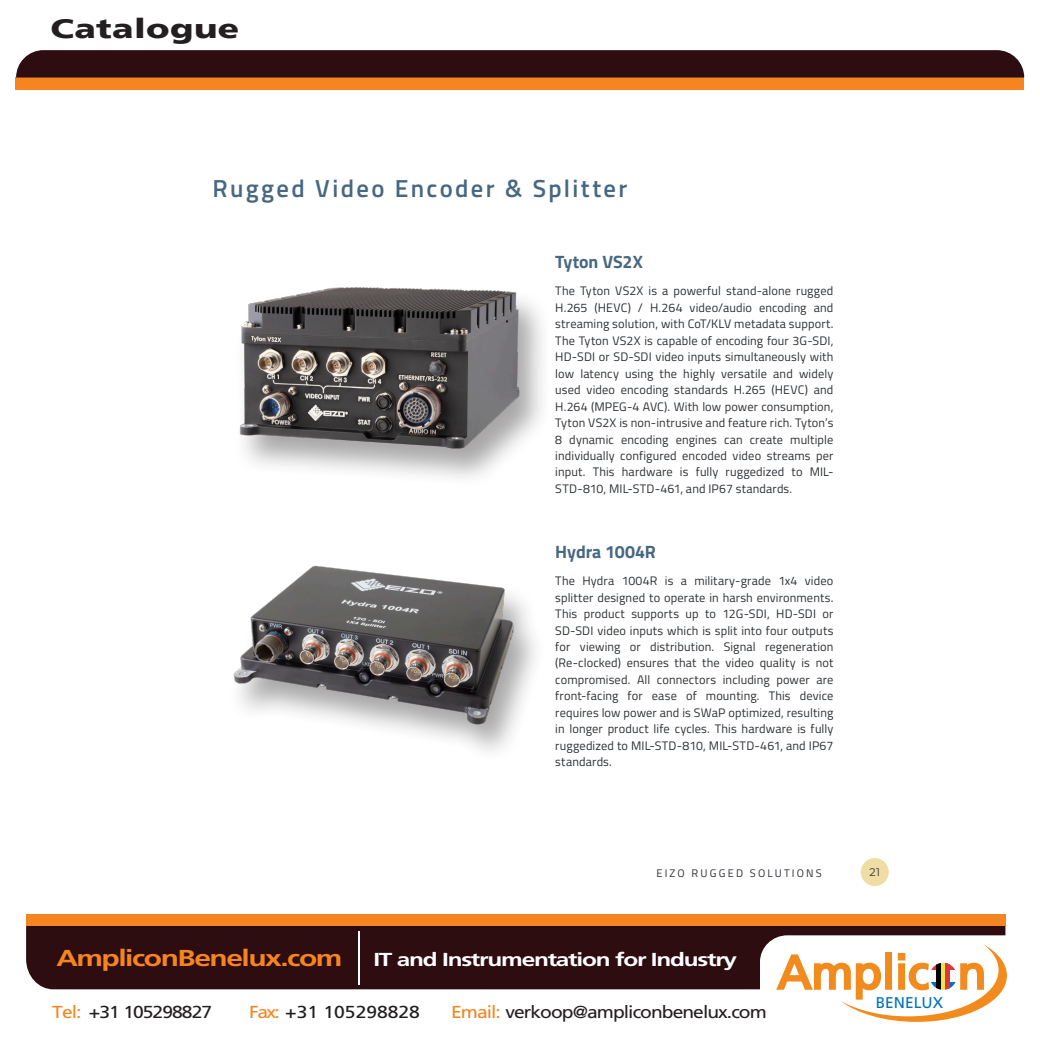
<style>
.page{position:relative;width:1040px;height:1040px;background:#fff}
.page>*{position:absolute;margin:0;border:0;box-sizing:border-box;transform-origin:0 0}
.t1{font:900 27.12px "Frutiger LT";letter-spacing:.01em;color:#231f20;scale:1.3 1}
.Heading{font:600 24.68px "Titillium Web";letter-spacing:.095em;color:#476882}
.t2{font:700 23.1px "Frutiger";letter-spacing:-.05em;color:#f58520;scale:1.3 1}
.t3{font:700 18.72px "Frutiger";letter-spacing:-.05em;color:#fff;scale:1.3 1}
.Headline_-_SemiBold__Align_Left{font:700 17.85px "Titillium Web";letter-spacing:-.005em;color:#476882}
.t4{font:17.32px "Frutiger";letter-spacing:-.05em;color:#231f20;scale:1.11 1}
.t5{font:17.32px "Frutiger";color:#201d1e;scale:1.11 1}
.t6{font:15.58px "Frutiger";color:#0072bc}
.Body_Text_-_Regular__Justify{font:12.25px/16.4px "Titillium Web";letter-spacing:.01em;color:#2d3135;text-align:justify}
.t7{font:11.03px "Titillium Web";letter-spacing:.2em;color:#2d3135}
.t8{font:11.03px "Montserrat";color:#2d3135}
.s1{color:#f58520}
</style>
<div class="page">
<img style="left:239px;top:287px;width:303px;height:186px">
<img style="left:233px;top:565px;width:303px;height:185px">
<div style="left:860px;top:858px;width:28px;height:28px;background:#f0dca5;border-radius:50%"></div>
<div style="left:16px;top:78px;width:1008px;height:12px;background:#f58520"></div>
<svg style="left:16px;top:50px;width:1008px;height:28px;background:#331313"></svg>
<div style="left:26px;top:926px;width:979px;height:63px;background:#2d0d0f"></div>
<div style="left:26px;top:914px;width:979px;height:12px;background:#f58520"></div>
<hr style="left:358px;top:931px;width:1px;height:53px;background:#fff">
<svg style="left:776px;top:944px;width:230px;height:77px"></svg>
<svg style="left:930px;top:963px;width:26px;height:7px"></svg>
<div style="left:929px;top:970px;width:27px;height:12px;background:#fcf8f9"></div>
<svg style="left:930px;top:982px;width:26px;height:6px"></svg>
<div style="left:936px;top:962px;width:5px;height:27px;background:#040503"></div>
<hr style="left:941px;top:962px;width:4px;height:27px;background:#f2e24e">
<hr style="left:945px;top:962px;width:4px;height:27px;background:#da3741">
<h1 class="t1" style="left:51px;top:12px;width:147px">Catalogue</h1>
<p class="Heading" style="left:212px;top:170px;width:416px">Rugged Video Encoder &amp; Splitter</p>
<p class="Headline_-_SemiBold__Align_Left" style="left:555px;top:248px;width:89px">Tyton VS2X</p>
<p class="Body_Text_-_Regular__Justify" style="left:555px;top:282px;width:280px">The Tyton VS2X is a powerful stand-alone rugged H.265 (HEVC) / H.264 video/audio encoding and streaming solution, with CoT/KLV metadata support.<br>The Tyton VS2X is capable of encoding four 3G-SDI, HD-SDI or SD-SDI video inputs simultaneously with low latency using the highly versatile and widely used video encoding standards H.265 (HEVC) and H.264 (MPEG-4 AVC). With low power consumption, Tyton VS2X is non-intrusive and feature rich. Tyton’s 8 dynamic encoding engines can create multiple individually configured encoded video streams per input. This hardware is fully ruggedized to MIL-STD-810, MIL-STD-461, and IP67 standards.</p>
<p class="Headline_-_SemiBold__Align_Left" style="left:555px;top:538px;width:102px">Hydra 1004R</p>
<p class="Body_Text_-_Regular__Justify" style="left:555px;top:572px;width:280px">The Hydra 1004R is a military-grade 1x4 video splitter designed to operate in harsh environments.<br>This product supports up to 12G-SDI, HD-SDI or SD-SDI video inputs which is split into four outputs for viewing or distribution. Signal regeneration (Re-clocked) ensures that the video quality is not compromised. All connectors including power are front-facing for ease of mounting. This device requires low power and is SWaP optimized, resulting in longer product life cycles. This hardware is fully ruggedized to MIL-STD-810, MIL-STD-461, and IP67 standards.</p>
<p class="t7" style="left:656px;top:865px;width:167px">EIZO RUGGED SOLUTIONS</p>
<p class="t8" style="left:869px;top:864px;width:12px">21</p>
<h3 class="t2" style="left:56px;top:944px;width:222px">AmpliconBenelux.com</h3>
<h3 class="t3" style="left:373px;top:948px;width:281px">IT and Instrumentation for Industry</h3>
<h3 class="t4" style="left:52px;top:1001px;width:145px"><span class="s1">Tel:</span> +31 105298827</h3>
<h3 class="t5" style="left:249px;top:1001px;width:155px"><span class="s1">Fax:</span> +31 105298828</h3>
<h3 class="t4" style="left:451px;top:1001px;width:286px"><span class="s1">Email:</span> verkoop@ampliconbenelux.com</h3>
<p class="t6" style="left:875px;top:993px;width:69px">BENELUX</p>
</div>
